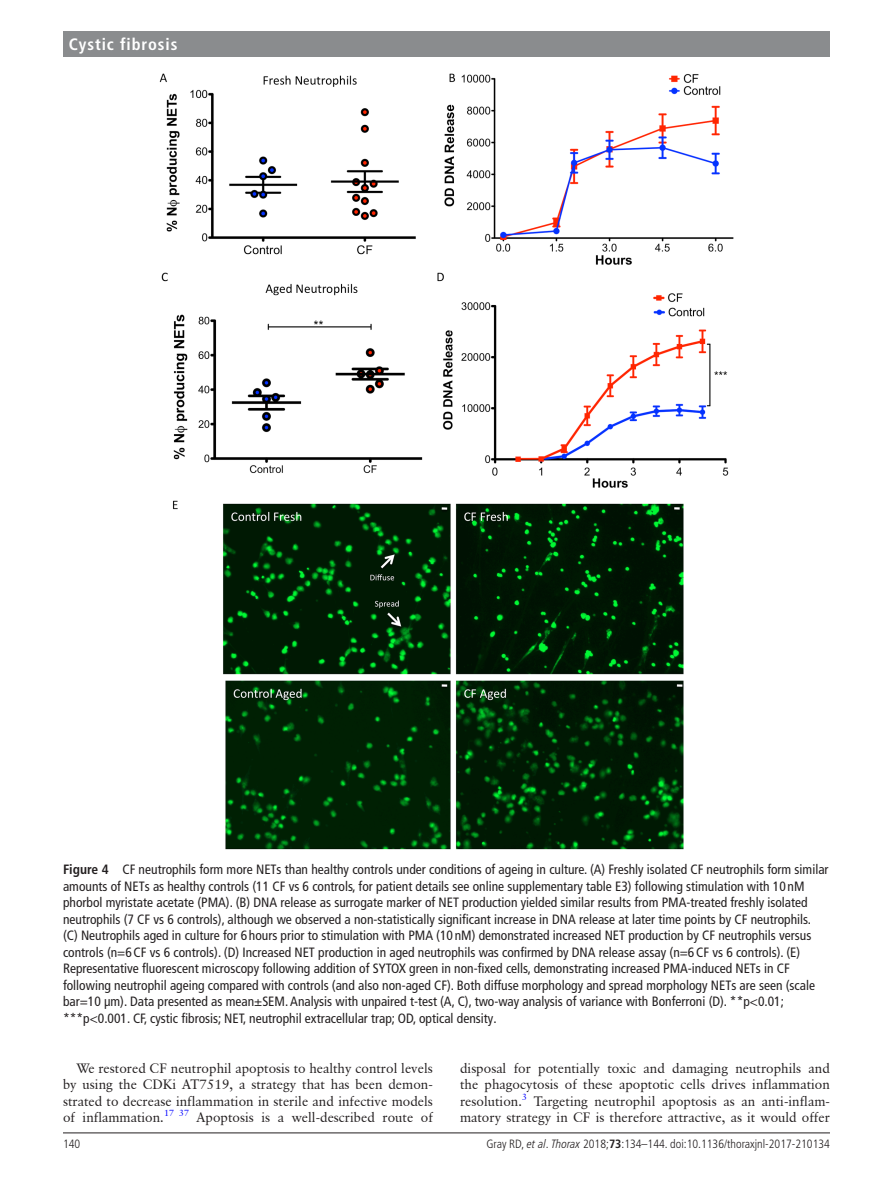
<style>
.page{position:relative;width:893px;height:1191px;background:#fff}
.page>*{position:absolute;margin:0;border:0;box-sizing:border-box;transform-origin:0 0}
.t1{font:700 condensed 16.5px "Frutiger LT Pro";letter-spacing:.055em;color:#fff}
.t2{font:condensed 13.5px/16.5px "Frutiger LT Pro";color:#231f20}
.t3{font:13.5px/16.5px "Classical Garamond BT";color:#231f20;text-align:justify}
.t4{font:300 condensed 12px "Frutiger LT Pro";color:#231f20}
.s1{font-weight:700}
.s2{font-style:italic}
</style>
<div class="page">
<hr style="left:63px;top:1132px;width:767px;height:1px;background:#231f20">
<div style="left:63px;top:31px;width:767px;height:25px;background:#8a8c8e"></div>
<img style="left:159px;top:73px;width:575px;height:777px">
<p class="t1" style="left:69px;top:34px;width:110px">Cystic fibrosis</p>
<p class="t2" style="left:63px;top:861px;width:767px"><span class="s1">Figure 4</span> CF neutrophils form more NETs than healthy controls under conditions of ageing in culture. (A) Freshly isolated CF neutrophils form similar amounts of NETs as healthy controls (11 CF vs 6 controls, for patient details see online supplementary table E3) following stimulation with 10 nM phorbol myristate acetate (PMA). (B) DNA release as surrogate marker of NET production yielded similar results from PMA-treated freshly isolated neutrophils (7 CF vs 6 controls), although we observed a non-statistically significant increase in DNA release at later time points by CF neutrophils. (C) Neutrophils aged in culture for 6 hours prior to stimulation with PMA (10 nM) demonstrated increased NET production by CF neutrophils versus controls (n=6CF vs 6 controls). (D) Increased NET production in aged neutrophils was confirmed by DNA release assay (n=6CF vs 6 controls). (E)<br>Representative fluorescent microscopy following addition of SYTOX green in non-fixed cells, demonstrating increased PMA-induced NETs in CF following neutrophil ageing compared with controls (and also non-aged CF). Both diffuse morphology and spread morphology NETs are seen (scale bar=10 µm). Data presented as mean±SEM. Analysis with unpaired t-test (A, C), two-way analysis of variance with Bonferroni (D). **p&lt;0.01; ***p&lt;0.001. CF, cystic fibrosis; NET, neutrophil extracellular trap; OD, optical density.</p>
<p class="t3" style="left:63px;top:1059px;width:371px;text-indent:14px">We restored CF neutrophil apoptosis to healthy control levels by using the CDKi AT7519, a strategy that has been demon&shy;strated to decrease inflammation in sterile and infective models of inflammation.<sup>17</sup> <sup>37</sup> Apoptosis is a well-described route of</p>
<p class="t3" style="left:460px;top:1059px;width:371px">disposal for potentially toxic and damaging neutrophils and the phagocytosis of these apoptotic cells drives inflammation resolution.<sup>3</sup> Targeting neutrophil apoptosis as an anti-inflam&shy;matory strategy in CF is therefore attractive, as it would offer</p>
<p class="t4" style="left:63px;top:1136px;width:19px">140</p>
<p class="t4" style="left:486px;top:1136px;width:345px">Gray RD, <span class="s2">et al</span>. <span class="s2">Thorax</span> 2018;<span class="s1">73</span>:134–144. doi:10.1136/thoraxjnl-2017-210134</p>
</div>
